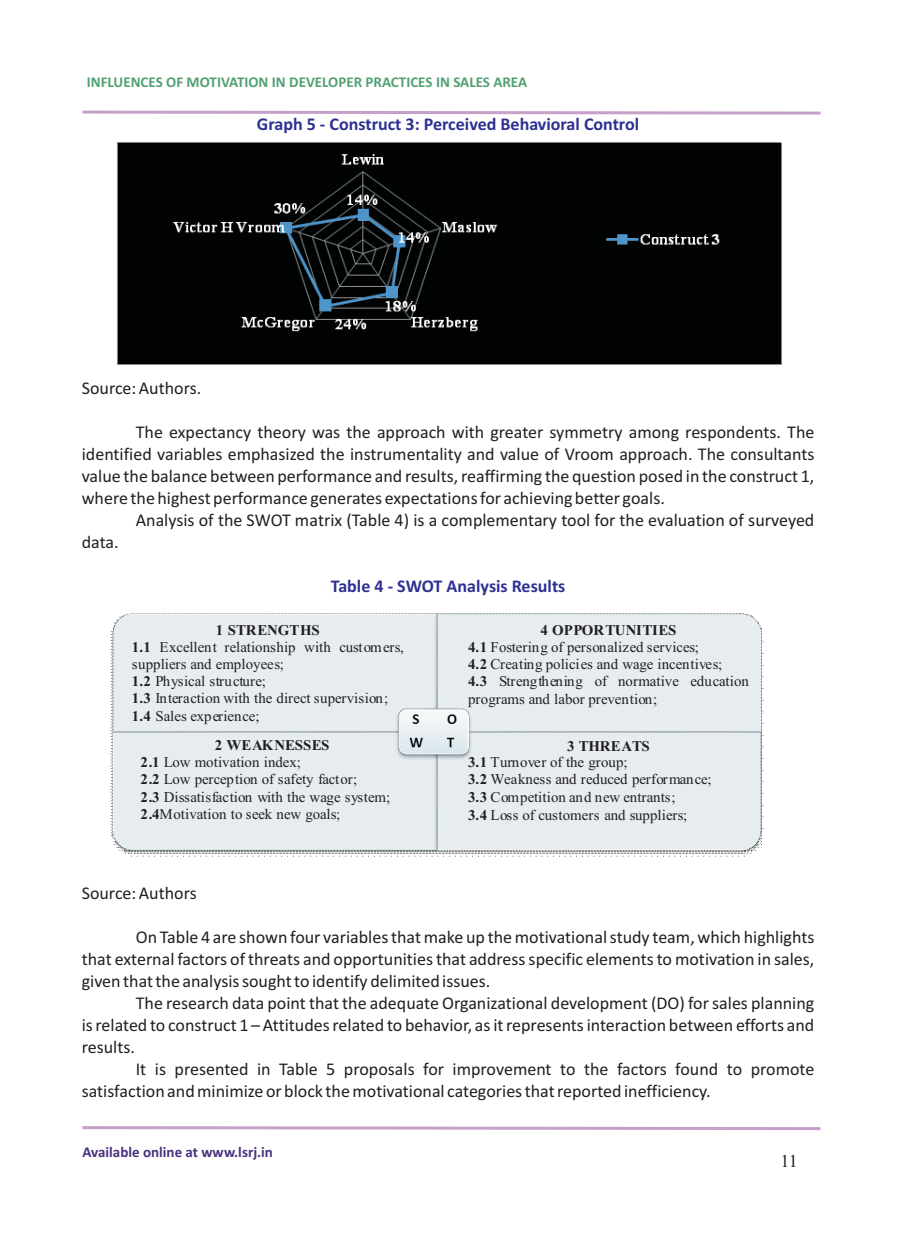
<style>
.page{position:relative;width:898px;height:1242px;background:#fff}
.page>*{position:absolute;margin:0;border:0;box-sizing:border-box;transform-origin:0 0}
.t1{font:18px/21.9px "Calibri";color:#231f20;text-align:justify}
.t2{font:700 18px "Calibri";color:#2e3092}
.t3{font:18px "Times New Roman";color:#231f20}
.t4{font:700 15px "Calibri";color:#53a174}
.t5{font:700 15px "Calibri";color:#49317d}
.t6{font:14.85px/17.2px "Times New Roman";color:#231f20}
.s1{font-weight:700}
</style>
<div class="page">
<svg style="left:82px;top:110px;width:739px;height:5px"></svg>
<svg style="left:82px;top:1126px;width:739px;height:5px"></svg>
<img style="left:117px;top:142px;width:665px;height:223px">
<img style="left:110px;top:613px;width:654px;height:244px">
<p class="t4" style="left:87px;top:76px;width:441px">INFLUENCES OF MOTIVATION IN DEVELOPER PRACTICES IN SALES AREA</p>
<p class="t2" style="left:257px;top:117px;width:383px">Graph 5 - Construct 3: Perceived Behavioral Control</p>
<p class="t1" style="left:82px;top:378px;width:121px">Source: Authors.</p>
<p class="t1" style="left:82px;top:422px;width:734px;text-indent:54px">The expectancy theory was the approach with greater symmetry among respondents. The identified variables emphasized the instrumentality and value of Vroom approach. The consultants value the balance between performance and results, reaffirming the question posed in the construct 1, where the highest performance generates expectations for achieving better goals.</p>
<p class="t1" style="left:136px;top:510px;width:679px">Analysis of the SWOT matrix (Table 4) is a complementary tool for the evaluation of surveyed</p>
<p class="t1" style="left:82px;top:532px;width:38px">data.</p>
<p class="t2" style="left:330px;top:578px;width:236px">Table 4 - SWOT Analysis Results</p>
<p class="t6" style="left:132px;top:623px;width:273px;text-indent:84px"><span class="s1">1 STRENGTHS<br>1.1</span> Excellent relationship with customers, suppliers and employees;<br><span class="s1">1.2</span> Physical structure;<br><span class="s1">1.3</span> Interaction with the direct supervision;<br><span class="s1">1.4</span> Sales experience;</p>
<p class="t6" style="left:140px;top:738px;width:251px;text-indent:74px"><span class="s1">2 WEAKNESSES<br>2.1</span> Low motivation index;<br><span class="s1">2.2</span> Low perception of safety factor;<br><span class="s1">2.3</span> Dissatisfaction with the wage system;<br><span class="s1">2.4</span>Motivation to seek new goals;</p>
<p class="t6" style="left:468px;top:623px;width:282px;text-indent:72px"><span class="s1">4 OPPORTUNITIES<br>4.1</span> Fostering of personalized services;<br><span class="s1">4.2</span> Creating policies and wage incentives;<br><span class="s1">4.3</span> Strengthening of normative education programs and labor prevention;</p>
<p class="t6" style="left:468px;top:739px;width:245px;text-indent:99px"><span class="s1">3 THREATS<br>3.1</span> Turnover of the group;<br><span class="s1">3.2</span> Weakness and reduced performance;<br><span class="s1">3.3</span> Competition and new entrants;<br><span class="s1">3.4</span> Loss of customers and suppliers;</p>
<p class="t1" style="left:82px;top:884px;width:116px">Source: Authors</p>
<p class="t1" style="left:82px;top:928px;width:734px;text-indent:54px">On Table 4 are shown four variables that make up the motivational study team, which highlights that external factors of threats and opportunities that address specific elements to motivation in sales, given that the analysis sought to identify delimited issues.</p>
<p class="t1" style="left:82px;top:994px;width:734px;text-indent:54px">The research data point that the adequate Organizational development (DO) for sales planning is related to construct 1 – Attitudes related to behavior, as it represents interaction between efforts and results.</p>
<p class="t1" style="left:82px;top:1059px;width:734px;text-indent:54px">It is presented in Table 5 proposals for improvement to the factors found to promote satisfaction and minimize or block the motivational categories that reported inefficiency.</p>
<p class="t5" style="left:82px;top:1145px;width:192px">Available online at www.lsrj.in</p>
<p class="t3" style="left:780px;top:1154px;width:19px">11</p>
</div>
